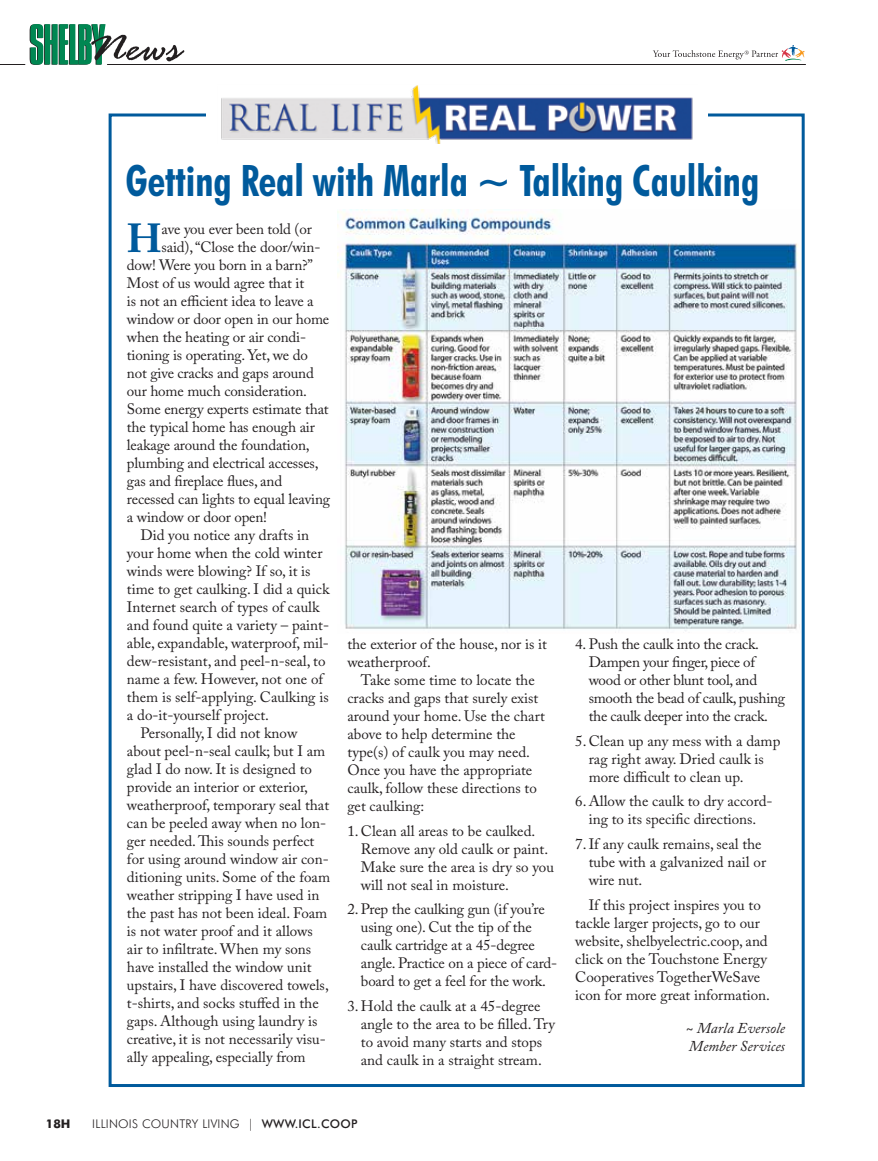
<style>
.page{position:relative;width:878px;height:1161px;background:#fff}
.page>*{position:absolute;margin:0;border:0;box-sizing:border-box;transform-origin:0 0}
.t1{font:700 condensed 43.5px "Futura BT";color:#005a9c;scale:.93 1}
.t2{font:700 40.35px "Adobe Caslon Pro";color:#005a9c}
.t3{font:15px/18px "Adobe Caslon Pro";color:#231f20}
.t4{font:15px/18px "Adobe Caslon Pro";letter-spacing:-.02em;color:#231f20}
.t5{font:italic 15px/18px "Adobe Caslon Pro";color:#231f20}
.t6{font:300 12px "Futura BT";letter-spacing:.02em;color:#231f20}
.t7{font:700 12px "Futura BT";color:#231f20}
.s1{font-weight:500}
</style>
<div class="page">
<hr style="left:107px;top:64px;width:698px;height:1px;background:#231f20">
<svg style="left:0;top:24px;width:184px;height:41px"></svg>
<svg style="left:653px;top:45px;width:151px;height:16px"></svg>
<img style="left:221px;top:85px;width:472px;height:58px">
<img style="left:338px;top:209px;width:462px;height:422px">
<h1 class="t1" style="left:125px;top:154px;width:683px">Getting Real with Marla ~ Talking Caulking</h1>
<h2 class="t2" style="left:127px;top:215px;width:37px">H</h2>
<p class="t3" style="left:162px;top:220px;width:152px">ave you ever been told (or</p>
<p class="t3" style="left:162px;top:238px;width:160px">said), “Close the door/win-</p>
<p class="t3" style="left:127px;top:256px;width:187px">dow! Were you born in a barn?”</p>
<p class="t3" style="left:127px;top:274px;width:179px">Most of us would agree that it</p>
<p class="t3" style="left:127px;top:292px;width:188px">is not an efficient idea to leave a</p>
<p class="t3" style="left:127px;top:310px;width:204px">window or door open in our home</p>
<p class="t3" style="left:127px;top:328px;width:181px">when the heating or air condi-</p>
<p class="t3" style="left:127px;top:346px;width:182px">tioning is operating. Yet, we do</p>
<p class="t3" style="left:127px;top:364px;width:188px">not give cracks and gaps around</p>
<p class="t3" style="left:127px;top:382px;width:182px">our home much consideration.</p>
<p class="t3" style="left:127px;top:400px;width:203px">Some energy experts estimate that</p>
<p class="t3" style="left:127px;top:418px;width:189px">the typical home has enough air</p>
<p class="t3" style="left:127px;top:436px;width:184px">leakage around the foundation,</p>
<p class="t3" style="left:127px;top:454px;width:193px">plumbing and electrical accesses,</p>
<p class="t3" style="left:127px;top:472px;width:157px">gas and fireplace flues, and</p>
<p class="t3" style="left:127px;top:490px;width:205px">recessed can lights to equal leaving</p>
<p class="t3" style="left:127px;top:508px;width:142px">a window or door open!</p>
<p class="t3" style="left:140px;top:526px;width:170px">Did you notice any drafts in</p>
<p class="t3" style="left:127px;top:544px;width:197px">your home when the cold winter</p>
<p class="t3" style="left:127px;top:562px;width:185px">winds were blowing? If so, it is</p>
<p class="t3" style="left:127px;top:580px;width:204px">time to get caulking. I did a quick</p>
<p class="t3" style="left:127px;top:598px;width:194px">Internet search of types of caulk</p>
<p class="t3" style="left:127px;top:616px;width:203px">and found quite a variety – paint-</p>
<p class="t3" style="left:127px;top:634px;width:203px">able, expandable, waterproof, mil-</p>
<p class="t3" style="left:127px;top:652px;width:200px">dew-resistant, and peel-n-seal, to</p>
<p class="t3" style="left:127px;top:670px;width:198px">name a few. However, not one of</p>
<p class="t3" style="left:127px;top:688px;width:203px">them is self-applying. Caulking is</p>
<p class="t3" style="left:127px;top:706px;width:143px">a do-it-yourself project.</p>
<p class="t3" style="left:140px;top:724px;width:158px">Personally, I did not know</p>
<p class="t3" style="left:127px;top:742px;width:200px">about peel-n-seal caulk; but I am</p>
<p class="t3" style="left:127px;top:760px;width:187px">glad I do now. It is designed to</p>
<p class="t3" style="left:127px;top:778px;width:183px">provide an interior or exterior,</p>
<p class="t3" style="left:127px;top:796px;width:204px">weatherproof, temporary seal that</p>
<p class="t3" style="left:127px;top:814px;width:201px">can be peeled away when no lon-</p>
<p class="t3" style="left:127px;top:832px;width:189px">ger needed. This sounds perfect</p>
<p class="t3" style="left:127px;top:850px;width:203px">for using around window air con-</p>
<p class="t3" style="left:127px;top:868px;width:205px">ditioning units. Some of the foam</p>
<p class="t3" style="left:127px;top:886px;width:194px">weather stripping I have used in</p>
<p class="t3" style="left:127px;top:904px;width:202px">the past has not been ideal. Foam</p>
<p class="t3" style="left:127px;top:922px;width:187px">is not water proof and it allows</p>
<p class="t3" style="left:127px;top:940px;width:186px">air to infiltrate. When my sons</p>
<p class="t3" style="left:127px;top:958px;width:186px">have installed the window unit</p>
<p class="t3" style="left:127px;top:976px;width:203px">upstairs, I have discovered towels,</p>
<p class="t3" style="left:127px;top:994px;width:193px">t-shirts, and socks stuffed in the</p>
<p class="t3" style="left:127px;top:1012px;width:192px">gaps. Although using laundry is</p>
<p class="t3" style="left:127px;top:1030px;width:200px">creative, it is not necessarily visu-</p>
<p class="t3" style="left:127px;top:1048px;width:180px">ally appealing, especially from</p>
<p class="t3" style="left:347px;top:635px;width:201px">the exterior of the house, nor is it weatherproof.</p>
<p class="t3" style="left:347px;top:671px;width:199px;text-indent:14px">Take some time to locate the cracks and gaps that surely exist around your home. Use the chart above to help determine the type(s) of caulk you may need.<br>Once you have the appropriate caulk, follow these directions to get caulking:</p>
<p class="t3" style="left:361px;top:821px;width:194px;text-indent:-14px">1.Clean all areas to be caulked.<br>Remove any old caulk or paint.<br>Make sure the area is dry so you will not seal in moisture.</p>
<p class="t3" style="left:361px;top:900px;width:198px;text-indent:-14px">2. Prep the caulking gun (if you’re using one). Cut the tip of the caulk cartridge at a 45-degree angle. Practice on a piece of card&shy;board to get a feel for the work.</p>
<p class="t3" style="left:361px;top:997px;width:196px;text-indent:-14px">3. Hold the caulk at a 45-degree angle to the area to be filled. Try to avoid many starts and stops and caulk in a straight stream.</p>
<p class="t4" style="left:588px;top:635px;width:198px;text-indent:-14px">4. Push the caulk into the crack.<br>Dampen your finger, piece of wood or other blunt tool, and smooth the bead of caulk, pushing the caulk deeper into the crack.</p>
<p class="t3" style="left:588px;top:731px;width:193px;text-indent:-14px">5.Clean up any mess with a damp rag right away. Dried caulk is more difficult to clean up.</p>
<p class="t3" style="left:575px;top:792px;width:199px;text-align:center">6.Allow the caulk to dry accord&shy;ing to its specific directions.</p>
<p class="t3" style="left:588px;top:835px;width:179px;text-indent:-14px">7.If any caulk remains, seal the tube with a galvanized nail or wire nut.</p>
<p class="t3" style="left:575px;top:896px;width:196px;text-indent:14px">If this project inspires you to tackle larger projects, go to our website, shelbyelectric.coop, and click on the Touchstone Energy<br>Cooperatives TogetherWeSave icon for more great information.</p>
<p class="t5" style="left:686px;top:1019px;width:101px">~ Marla Eversole<br>Member Services</p>
<p class="t7" style="left:46px;top:1116px;width:24px">18h</p>
<p class="t6" style="left:92px;top:1116px;width:267px">ILLINOIS COUNTRY LIVING | <span class="s1">WWW.ICL.COOP</span></p>
</div>
